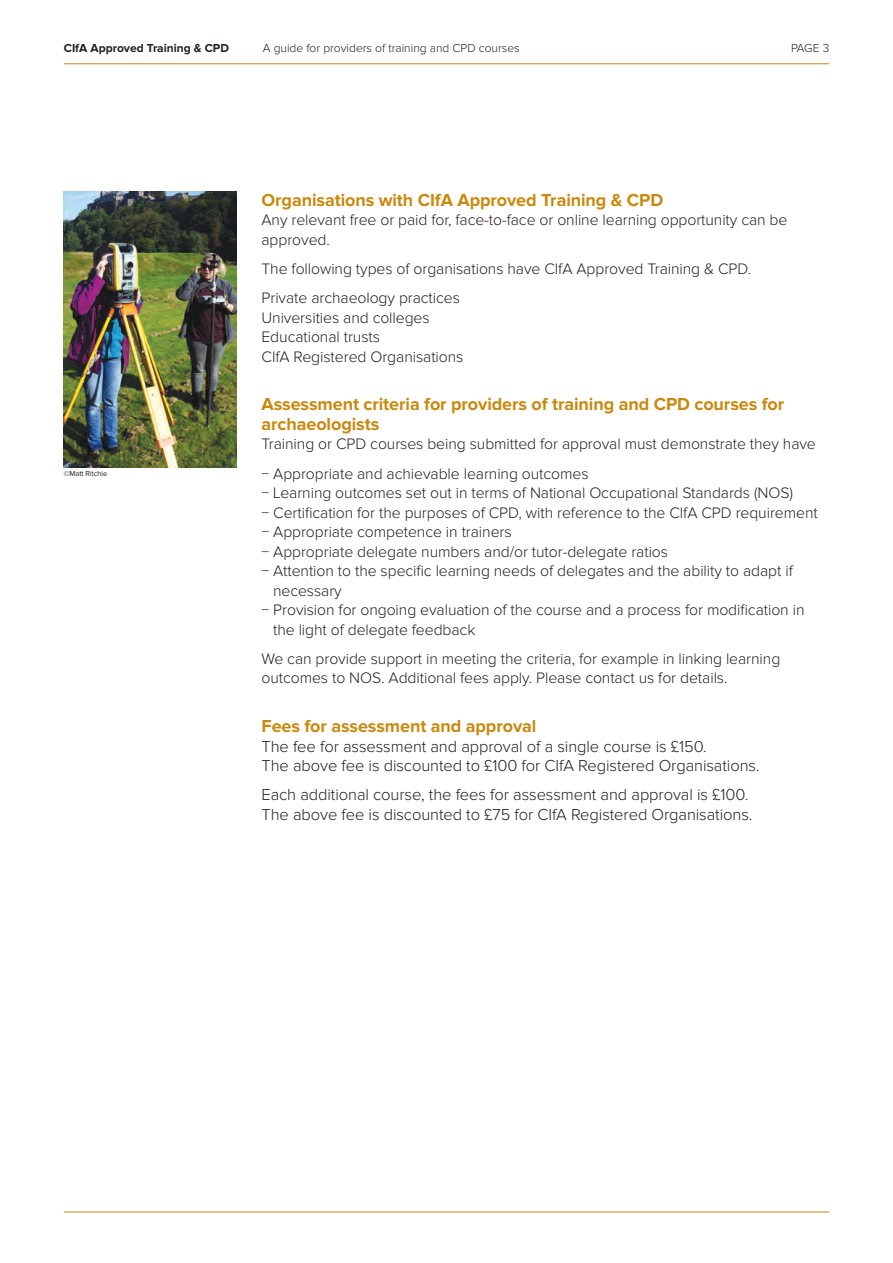
<style>
.page{position:relative;width:893px;height:1263px;background:#fff}
.page>*{position:absolute;margin:0;border:0;box-sizing:border-box;transform-origin:0 0}
.t1{font:700 18px/19.5px "Proxima Nova";letter-spacing:-.005em;color:#c8890e}
.t2{font:300 16.5px/19.5px "Proxima Nova";letter-spacing:-.005em;color:#231f20}
.t3{font:300 15.75px/19.5px "Proxima Nova";letter-spacing:-.005em;color:#231f20}
.t4{font:300 12px "Proxima Nova";color:#231f20}
.t5{font:700 12px "Proxima Nova";color:#231f20}
.t6{font:7.5px "Proxima Nova";letter-spacing:-.01em;color:#231f20}
</style>
<div class="page">
<hr style="left:64px;top:1211px;width:765px;height:1px;background:#c8890e">
<hr style="left:64px;top:63px;width:765px;height:1px;background:#c8890e">
<img style="left:64px;top:191px;width:172px;height:277px">
<p class="t5" style="left:64px;top:44px;width:167px">CIfA Approved Training &amp; CPD</p>
<p class="t4" style="left:263px;top:44px;width:258px">A guide for providers of training and CPD courses</p>
<p class="t4" style="left:791px;top:44px;width:40px">PAGE 3</p>
<p class="t6" style="left:64px;top:471px;width:45px">©Matt Ritchie</p>
<p class="t1" style="left:261px;top:191px;width:403px">Organisations with CIfA Approved Training &amp; CPD</p>
<p class="t3" style="left:261px;top:212px;width:527px">Any relevant free or paid for, face-to-face or online learning opportunity can be approved.</p>
<p class="t3" style="left:261px;top:255px;width:491px;line-height:29.2px">The following types of organisations have CIfA Approved Training &amp; CPD.<br>Private archaeology practices</p>
<p class="t3" style="left:261px;top:309px;width:203px">Universities and colleges<br>Educational trusts<br>CIfA Registered Organisations</p>
<p class="t1" style="left:261px;top:396px;width:524px">Assessment criteria for providers of training and CPD courses for archaeologists</p>
<p class="t3" style="left:261px;top:431px;width:556px;line-height:29.2px">Training or CPD courses being submitted for approval must demonstrate they have − Appropriate and achievable learning outcomes</p>
<p class="t3" style="left:261px;top:485px;width:533px">− Learning outcomes set out in terms of National Occupational Standards (NOS)</p>
<p class="t3" style="left:261px;top:504px;width:558px">− Certification for the purposes of CPD, with reference to the CIfA CPD requirement</p>
<p class="t3" style="left:261px;top:523px;width:252px">− Appropriate competence in trainers</p>
<p class="t3" style="left:261px;top:543px;width:408px">− Appropriate delegate numbers and/or tutor-delegate ratios</p>
<p class="t3" style="left:261px;top:562px;width:533px">− Attention to the specific learning needs of delegates and the ability to adapt if</p>
<p class="t3" style="left:273px;top:582px;width:70px">necessary</p>
<p class="t3" style="left:261px;top:601px;width:544px">− Provision for ongoing evaluation of the course and a process for modification in</p>
<p class="t3" style="left:273px;top:621px;width:204px">the light of delegate feedback</p>
<p class="t3" style="left:261px;top:650px;width:520px">We can provide support in meeting the criteria, for example in linking learning outcomes to NOS. Additional fees apply. Please contact us for details.</p>
<p class="t1" style="left:261px;top:718px;width:276px">Fees for assessment and approval</p>
<p class="t2" style="left:261px;top:738px;width:500px">The fee for assessment and approval of a single course is £150.<br>The above fee is discounted to £100 for CIfA Registered Organisations.</p>
<p class="t2" style="left:261px;top:787px;width:492px">Each additional course, the fees for assessment and approval is £100.<br>The above fee is discounted to £75 for CIfA Registered Organisations.</p>
</div>
